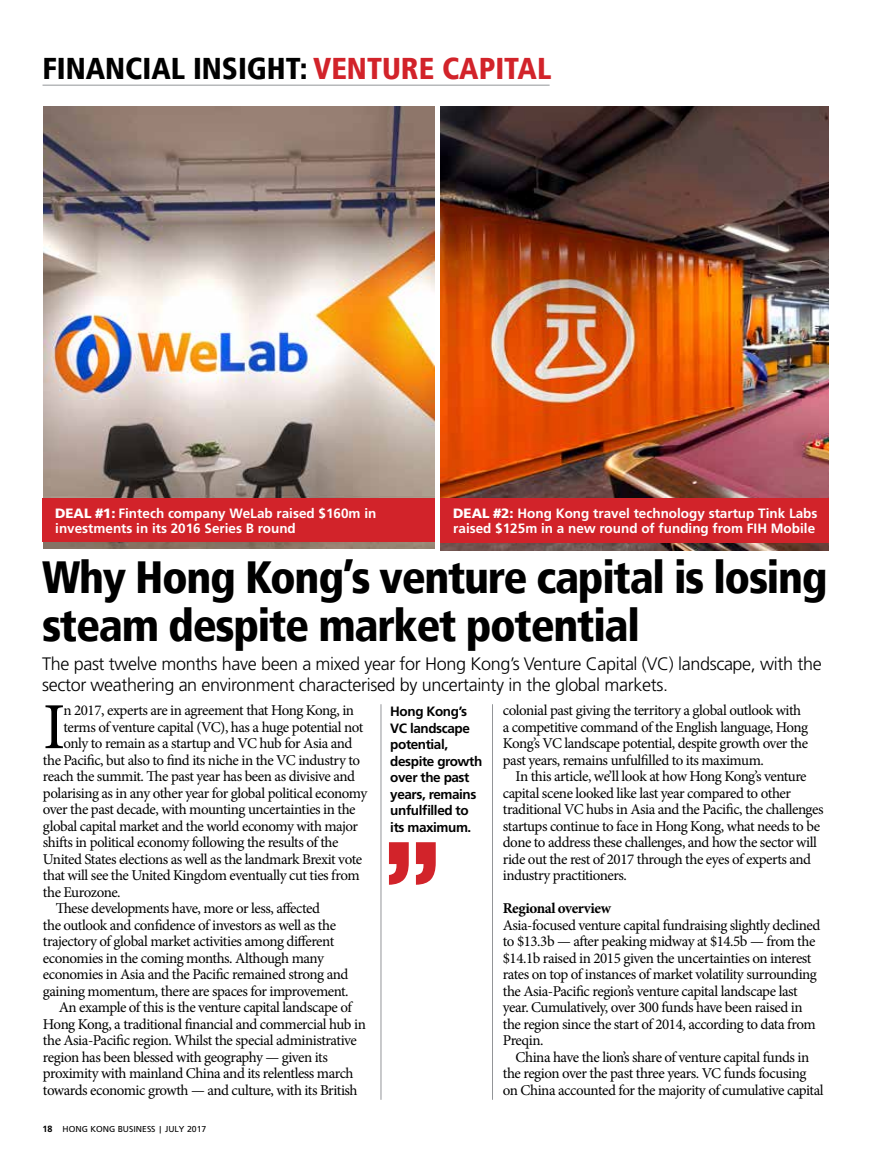
<style>
.page{position:relative;width:893px;height:1170px;background:#fff}
.page>*{position:absolute;margin:0;border:0;box-sizing:border-box;transform-origin:0 0}
.t1{font:65.7px "Minion Pro";color:#000}
.t2{font:900 condensed 45px/48px "Frutiger";letter-spacing:-.03em;color:#000}
.t3{font:900 condensed 30px "Frutiger";color:#000}
.t4{font:300 18px/21px "Frutiger";letter-spacing:-.02em;color:#000}
.t5{font:15px/16.5px "Minion Pro";letter-spacing:-.035em;color:#000}
.t6{font:700 15px "Minion Pro";letter-spacing:-.025em;color:#000}
.t7{font:700 13.5px/15px "Frutiger";color:#fff}
.t8{font:700 13.5px/16.5px "Frutiger";letter-spacing:-.03em;color:#000}
.t9{font:9px "Frutiger";color:#000}
.s1{color:#d2232a}
.s2{font-family:"Frutiger Neue LT Pro";font-weight:900}
.s3{font-weight:700}
</style>
<div class="page">
<hr style="left:492px;top:704px;width:1px;height:395px;background:#939598">
<hr style="left:381px;top:704px;width:1px;height:395px;background:#939598">
<hr style="left:43px;top:85px;width:507px;height:1px;background:#939598">
<svg style="left:389px;top:842px;width:47px;height:42px"></svg>
<img style="left:43px;top:106px;width:391px;height:442px">
<img style="left:441px;top:106px;width:388px;height:444px">
<div style="left:43px;top:498px;width:392px;height:44px;background:#d2232a"></div>
<div style="left:441px;top:498px;width:388px;height:44px;background:#d2232a"></div>
<h3 class="t3" style="left:43px;top:51px;width:468px">FINANCIAL INSIGHT: <span class="s1">venture capital</span></h3>
<p class="t7" style="left:55px;top:505px;width:323px"><span class="s2">DEAL #1:</span> Fintech company WeLab raised $160m in investments in its 2016 Series B round</p>
<p class="t7" style="left:453px;top:505px;width:366px"><span class="s2">DEAL #2:</span> Hong Kong travel technology startup Tink Labs raised $125m in a new round of funding from FIH Mobile</p>
<h2 class="t2" style="left:42px;top:553px;width:787px">Why Hong Kong’s venture capital is losing steam despite market potential</h2>
<p class="t4" style="left:42px;top:654px;width:781px">The past twelve months have been a mixed year for Hong Kong’s Venture Capital (VC) landscape, with the sector weathering an environment characterised by uncertainty in the global markets.</p>
<p class="t8" style="left:390px;top:703px;width:94px">Hong Kong’s<br>VC landscape potential, despite growth over the past years, remains unfulfilled to its maximum.</p>
<h1 class="t1" style="left:43px;top:683px;width:24px">I</h1>
<p class="t5" style="left:63px;top:702px;width:292px">n 2017, experts are in agreement that Hong Kong, in</p>
<p class="t5" style="left:503px;top:702px;width:307px">colonial past giving the territory a global outlook with a competitive command of the English language, Hong Kong’s VC landscape potential, despite growth over the past years, remains unfulfilled to its maximum.</p>
<p class="t5" style="left:503px;top:768px;width:322px;text-indent:13px">In this article, we’ll look at how Hong Kong’s venture capital scene looked like last year compared to other traditional VC hubs in Asia and the Pacific, the challenges startups continue to face in Hong Kong, what needs to be done to address these challenges, and how the sector will ride out the rest of 2017 through the eyes of experts and industry practitioners.</p>
<p class="t6" style="left:503px;top:897px;width:110px">Regional overview</p>
<p class="t5" style="left:503px;top:916px;width:319px">Asia-focused venture capital fundraising slightly declined to $13.3b — after peaking midway at $14.5b — from the $14.1b raised in 2015 given the uncertainties on interest rates on top of instances of market volatility surrounding the Asia-Pacific region’s venture capital landscape last year. Cumulatively, over 300 funds have been raised in the region since the start of 2014, according to data from Preqin.</p>
<p class="t5" style="left:503px;top:1048px;width:322px;text-indent:13px">China have the lion’s share of venture capital funds in the region over the past three years. VC funds focusing on China accounted for the majority of cumulative capital</p>
<p class="t5" style="left:63px;top:718px;width:301px">terms of venture capital (VC), has a huge potential not</p>
<p class="t5" style="left:63px;top:735px;width:290px">only to remain as a startup and VC hub for Asia and</p>
<p class="t5" style="left:43px;top:751px;width:319px">the Pacific, but also to find its niche in the VC industry to</p>
<p class="t5" style="left:43px;top:768px;width:314px">reach the summit. The past year has been as divisive and</p>
<p class="t5" style="left:43px;top:784px;width:326px">polarising as in any other year for global political economy</p>
<p class="t5" style="left:43px;top:801px;width:314px">over the past decade, with mounting uncertainties in the</p>
<p class="t5" style="left:43px;top:817px;width:317px">global capital market and the world economy with major</p>
<p class="t5" style="left:43px;top:834px;width:297px">shifts in political economy following the results of the</p>
<p class="t5" style="left:43px;top:850px;width:321px">United States elections as well as the landmark Brexit vote</p>
<p class="t5" style="left:43px;top:867px;width:318px">that will see the United Kingdom eventually cut ties from</p>
<p class="t5" style="left:43px;top:883px;width:79px">the Eurozone.</p>
<p class="t5" style="left:56px;top:900px;width:266px">These developments have, more or less, affected</p>
<p class="t5" style="left:43px;top:916px;width:295px">the outlook and confidence of investors as well as the</p>
<p class="t5" style="left:43px;top:933px;width:293px">trajectory of global market activities among different</p>
<p class="t5" style="left:43px;top:949px;width:282px">economies in the coming months. Although many</p>
<p class="t5" style="left:43px;top:966px;width:307px">economies in Asia and the Pacific remained strong and</p>
<p class="t5" style="left:43px;top:982px;width:307px">gaining momentum, there are spaces for improvement.</p>
<p class="t5" style="left:59px;top:999px;width:295px">An example of this is the venture capital landscape of</p>
<p class="t5" style="left:43px;top:1015px;width:324px">Hong Kong, a traditional financial and commercial hub in</p>
<p class="t5" style="left:43px;top:1032px;width:315px">the Asia-Pacific region. Whilst the special administrative</p>
<p class="t5" style="left:43px;top:1048px;width:286px">region has been blessed with geography — given its</p>
<p class="t5" style="left:43px;top:1065px;width:312px">proximity with mainland China and its relentless march</p>
<p class="t5" style="left:43px;top:1081px;width:316px">towards economic growth — and culture, with its British</p>
<p class="t9" style="left:43px;top:1123px;width:165px"><span class="s3">18</span> HONG KONG BUSINESS | JULY 2017</p>
</div>
